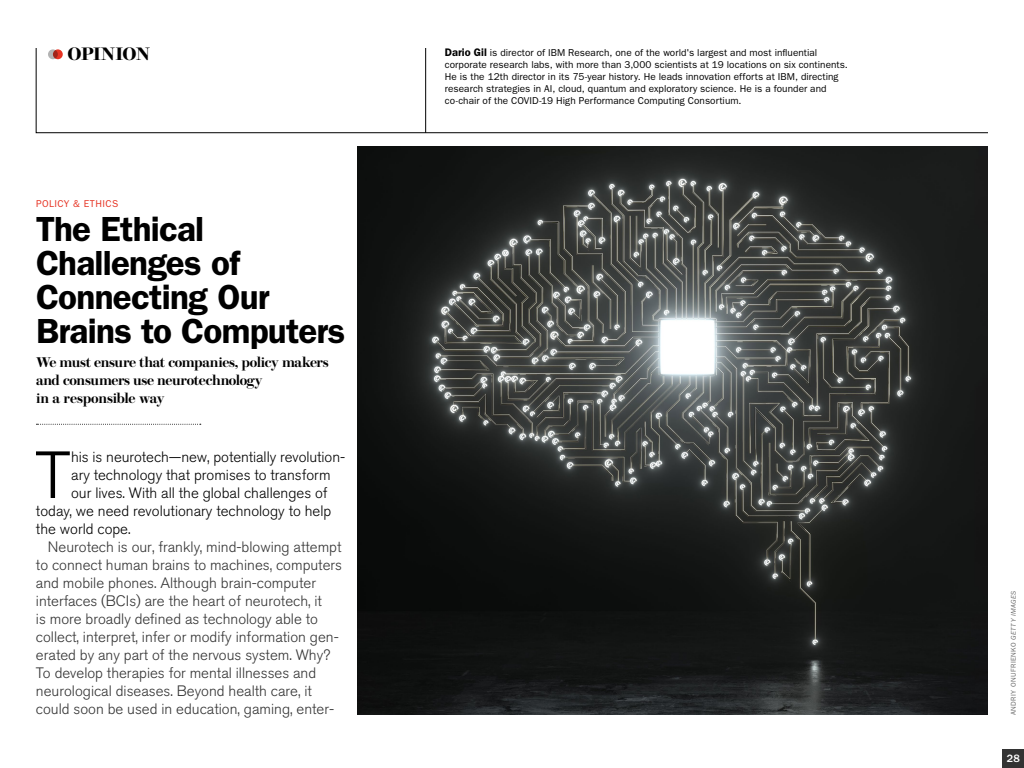
<style>
.page{position:relative;width:1024px;height:768px;background:#fff}
.page>*{position:absolute;margin:0;border:0;box-sizing:border-box;transform-origin:0 0}
.t1{font:300 66px "Akzidenz Grotesk BQ";color:#000}
.t2{font:600 35px/34px "ITC Franklin Gothic Std";letter-spacing:-.02em;color:#000}
.t3{font:600 18px "Brunel Deck";letter-spacing:-.035em;color:#000}
.t4{font:300 15px/18px "Akzidenz Grotesk BQ";color:#333}
.t5{font:300 15px "Akzidenz Grotesk BQ";color:#000}
.t6{font:600 14px/18px "Brunel Deck";letter-spacing:-.02em;color:#000}
.t7{font:500 11px "ITC Franklin Gothic Std";color:#fff}
.t8{font:10px/12px "ITC Franklin Gothic Std";letter-spacing:.005em;color:#000}
.t9{font:10px "ITC Franklin Gothic Std";letter-spacing:.04em;color:#e63323}
.t10{font:7px "ITC Franklin Gothic Std";letter-spacing:.06em;color:#666}
.s1{font-weight:600;font-size:11px}
.s2{font-style:italic}
</style>
<div class="page">
<div style="left:1003px;top:749px;width:21px;height:19px;background:#333"></div>
<svg style="left:36px;top:424px;width:165px;height:1px"></svg>
<img style="left:357px;top:146px;width:630px;height:569px">
<svg style="left:36px;top:48px;width:952px;height:85px"></svg>
<hr style="left:425px;top:48px;width:1px;height:85px;background:#000">
<div style="left:48px;top:49px;width:10px;height:10px;background:#b3b3b3;border-radius:50%"></div>
<svg style="left:53px;top:49px;width:10px;height:10px"></svg>
<p class="t3" style="left:68px;top:44px;width:84px">OPINION</p>
<p class="t9" style="left:36px;top:198px;width:84px">POLICY &amp; ETHICS</p>
<h2 class="t2" style="left:36px;top:212px;width:311px">The Ethical<br>Challenges of<br>Connecting Our<br>Brains to Computers</h2>
<p class="t6" style="left:36px;top:353px;width:294px">We must ensure that companies, policy makers and consumers use neurotechnology<br>in a responsible way</p>
<h1 class="t1" style="left:35px;top:438px;width:37px">T</h1>
<p class="t5" style="left:71px;top:448px;width:276px">his is neurotech—new, potentially revolution-</p>
<p class="t5" style="left:71px;top:466px;width:261px">ary technology that promises to transform</p>
<p class="t5" style="left:71px;top:484px;width:258px">our lives. With all the global challenges of</p>
<p class="t5" style="left:36px;top:502px;width:297px">today, we need revolutionary technology to help</p>
<p class="t5" style="left:36px;top:520px;width:96px">the world cope.</p>
<p class="t4" style="left:36px;top:538px;width:308px;text-indent:12px">Neurotech is our, frankly, mind-blowing attempt to connect human brains to machines, computers and mobile phones. Although brain-computer interfaces (BCIs) are the heart of neurotech, it<br>is more broadly defined as technology able to collect, interpret, infer or modify information gen&shy;erated by any part of the nervous system. Why?<br>To develop therapies for mental illnesses and neurological diseases. Beyond health care, it could soon be used in education, gaming, enter-</p>
<p class="t8" style="left:445px;top:46px;width:405px"><span class="s1">Dario Gil</span> is director of IBM Research, one of the world's largest and most influential corporate research labs, with more than 3,000 scientists at 19 locations on six continents.<br>He is the 12th director in its 75-year history. He leads innovation efforts at IBM, directing research strategies in AI, cloud, quantum and exploratory science. He is a founder and co-chair of the COVID-19 High Performance Computing Consortium.</p>
<p class="t10" style="left:1009px;top:715px;width:126px;rotate:-90deg">ANDRIY ONUFRIENKO <span class="s2">GETTY IMAGES</span></p>
<p class="t7" style="left:1007px;top:752px;width:14px">28</p>
</div>
